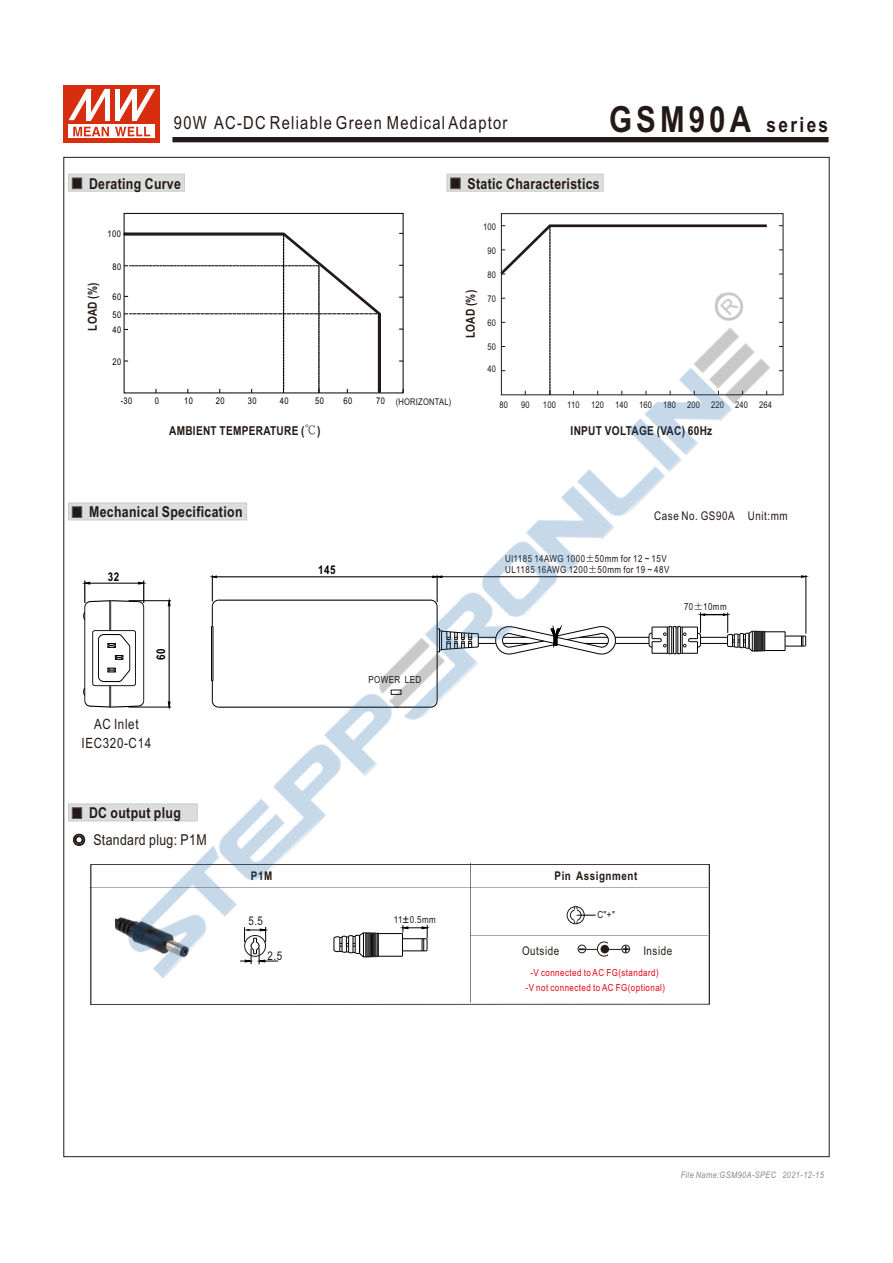
<style>
.page{position:relative;width:893px;height:1263px;background:#fff}
.page>*{position:absolute;margin:0;border:0;box-sizing:border-box;transform-origin:0 0}
.t1{font:700 36px "Arial Narrow";letter-spacing:.115em;color:#231916}
.t2{font:18px "Arial Narrow";letter-spacing:.07em;color:#231916}
.t3{font:700 15px "Arial Narrow";letter-spacing:.025em;color:#231916}
.t4{font:15px/27px "Arial Narrow";letter-spacing:.025em;color:#231916;text-align:center}
.t5{font:14.1px/18.6px "Arial Narrow";letter-spacing:.045em;color:#231916;text-align:center}
.t6{font:700 12.3px "Arial Narrow";letter-spacing:.025em;color:#231916}
.t7{font:12px "Arial Narrow";letter-spacing:.045em;color:#231916}
.t8{font:700 12px "Arial Narrow";letter-spacing:.045em;color:#231916}
.t9{font:700 12px "Arial Narrow";letter-spacing:.045em;color:#000}
.t10{font:9.75px/11.1px "Arial Narrow";letter-spacing:.045em;color:#231916}
.t11{font:9.75px/14.7px "Arial Narrow";letter-spacing:.045em;color:#e60013;text-align:center}
.t12{font:9.3px "Arial Narrow";letter-spacing:.025em;color:#231916}
.t13{font:9.3px "Arial Narrow";letter-spacing:.045em;color:#000}
.t14{font:italic 9px "Arial Narrow";letter-spacing:.045em;color:#898989}
.s1{font-size:21px}
.s2{color:#000}
.s3{font-family:"Inn Ming";font-weight:500}
.s4{font-weight:700}
.s5{font-family:"Sim Sun"}
.s6{font-family:"Arial";font-size:11.25px}
</style>
<div class="page">
<svg style="left:68px;top:174px;width:117px;height:17px;background:#d0d0d0"></svg>
<svg style="left:447px;top:174px;width:156px;height:17px;background:#d3d3d3"></svg>
<svg style="left:68px;top:503px;width:32px;height:17px"></svg>
<hr style="left:549px;top:224px;width:218px;height:3px;background:#231916">
<svg style="left:123px;top:230px;width:224px;height:55px"></svg>
<svg style="left:500px;top:221px;width:54px;height:64px"></svg>
<svg style="left:172px;top:137px;width:657px;height:6px;background:#3b322f"></svg>
<svg style="left:68px;top:804px;width:32px;height:17px"></svg>
<hr style="left:470px;top:863px;width:1px;height:139px;background:#231916">
<hr style="left:90px;top:887px;width:618px;height:1px;background:#231916">
<hr style="left:85px;top:607px;width:1px;height:93px;background:#000">
<svg style="left:83px;top:580px;width:17px;height:40px"></svg>
<svg style="left:83px;top:634px;width:17px;height:73px"></svg>
<div style="left:93px;top:630px;width:43px;height:56px;border:1px solid #231916;border-radius:2px"></div>
<hr style="left:439px;top:576px;width:362px;height:1px;background:#000">
<hr style="left:806px;top:575px;width:1px;height:59px;background:#000">
<svg style="left:793px;top:612px;width:13px;height:35px"></svg>
<div style="left:64px;top:85px;width:96px;height:58px;background:#d62e0f"></div>
<svg style="left:69px;top:125px;width:86px;height:13px"></svg>
<svg style="left:115px;top:127px;width:35px;height:9px"></svg>
<svg style="left:73px;top:127px;width:36px;height:9px"></svg>
<svg style="left:69px;top:89px;width:40px;height:31px"></svg>
<svg style="left:115px;top:89px;width:40px;height:31px"></svg>
<img style="left:100px;top:285px;width:693px;height:693px">
<h2 class="t2" style="left:174px;top:116px;width:335px">90W AC-DC Reliable Green Medical Adaptor</h2>
<h1 class="t1" style="left:609px;top:106px;width:221px">GSM90A <span class="s1">series</span></h1>
<h3 class="t3" style="left:89px;top:178px;width:93px">Derating Curve</h3>
<h3 class="t3" style="left:467px;top:178px;width:134px">Static Characteristics</h3>
<p class="t13" style="left:107px;top:231px;width:15px">100</p>
<p class="t6" style="left:88px;top:331px;width:50px;rotate:-90deg">LOAD (%)</p>
<p class="t13" style="left:113px;top:263px;width:10px">80</p>
<p class="t13" style="left:113px;top:294px;width:10px">60</p>
<p class="t13" style="left:113px;top:311px;width:10px">50</p>
<p class="t13" style="left:113px;top:327px;width:10px">40</p>
<p class="t13" style="left:113px;top:358px;width:10px">20</p>
<p class="t12" style="left:483px;top:223px;width:15px">100</p>
<p class="t6" style="left:466px;top:338px;width:50px;rotate:-90deg">LOAD (%)</p>
<p class="t12" style="left:488px;top:247px;width:10px">90</p>
<p class="t12" style="left:488px;top:271px;width:10px">80</p>
<p class="t12" style="left:488px;top:295px;width:10px">70</p>
<p class="t12" style="left:488px;top:319px;width:10px">60</p>
<p class="t12" style="left:488px;top:343px;width:10px">50</p>
<p class="t12" style="left:488px;top:365px;width:10px">40</p>
<p class="t13" style="left:121px;top:397px;width:13px">-30</p>
<p class="t13" style="left:155px;top:397px;width:6px">0</p>
<p class="t13" style="left:184px;top:397px;width:10px">10</p>
<p class="t13" style="left:216px;top:397px;width:10px">20</p>
<p class="t13" style="left:248px;top:397px;width:10px">30</p>
<p class="t13" style="left:280px;top:397px;width:10px">40</p>
<p class="t13" style="left:315px;top:397px;width:10px">50</p>
<p class="t13" style="left:344px;top:397px;width:10px">60</p>
<p class="t12" style="left:376px;top:398px;width:77px"><span class="s2">70</span> (HORIZONTAL)</p>
<p class="t12" style="left:499px;top:401px;width:10px">80</p>
<p class="t12" style="left:521px;top:401px;width:10px">90</p>
<p class="t12" style="left:543px;top:401px;width:231px">100 110 120 140 160 180 200 220 240 264</p>
<p class="t6" style="left:169px;top:426px;width:153px">AMBIENT TEMPERATURE (<span class="s3">℃</span>)</p>
<p class="t6" style="left:571px;top:426px;width:143px">INPUT VOLTAGE (VAC) 60Hz</p>
<h3 class="t3" style="left:89px;top:506px;width:155px">Mechanical Specification</h3>
<p class="t9" style="left:108px;top:572px;width:13px">32</p>
<p class="t9" style="left:156px;top:660px;width:13px;rotate:-90deg">60</p>
<h3 class="t5" style="left:81px;top:716px;width:71px">AC Inlet<br>IEC320-C14</h3>
<h3 class="t4" style="left:72px;top:801px;width:136px"><span class="s4">DC output plug<br></span><span class="s5">◎</span> Standard plug: P1M</h3>
<p class="t8" style="left:251px;top:871px;width:23px">P1M</p>
<p class="t7" style="left:248px;top:917px;width:16px">5.5</p>
<p class="t7" style="left:267px;top:951px;width:16px">2.5</p>
<p class="t9" style="left:318px;top:565px;width:19px">145</p>
<p class="t10" style="left:368px;top:675px;width:54px">POWER LED</p>
<p class="t10" style="left:394px;top:915px;width:44px">11<span class="s6">±</span>0.5mm</p>
<p class="t7" style="left:654px;top:512px;width:135px">Case No. GS90A Unit:mm</p>
<p class="t10" style="left:505px;top:554px;width:166px">Ul1185 14AWG 1000<span class="s3">±</span>50mm for 12 ~ 15V<br>UL1185 16AWG 1200<span class="s3">±</span>50mm for 19 ~ 48V</p>
<p class="t10" style="left:684px;top:602px;width:44px">70<span class="s3">±</span>10mm</p>
<p class="t8" style="left:555px;top:871px;width:84px">Pin Assignment</p>
<p class="t10" style="left:597px;top:910px;width:19px">C"+"</p>
<p class="t7" style="left:522px;top:946px;width:39px">Outside</p>
<p class="t7" style="left:643px;top:946px;width:30px">Inside</p>
<p class="t11" style="left:526px;top:966px;width:141px">-V connected to AC FG(standard)<br>-V not connected to AC FG(optional)</p>
<p class="t14" style="left:681px;top:1172px;width:145px">File Name:GSM90A-SPEC 2021-12-15</p>
</div>
